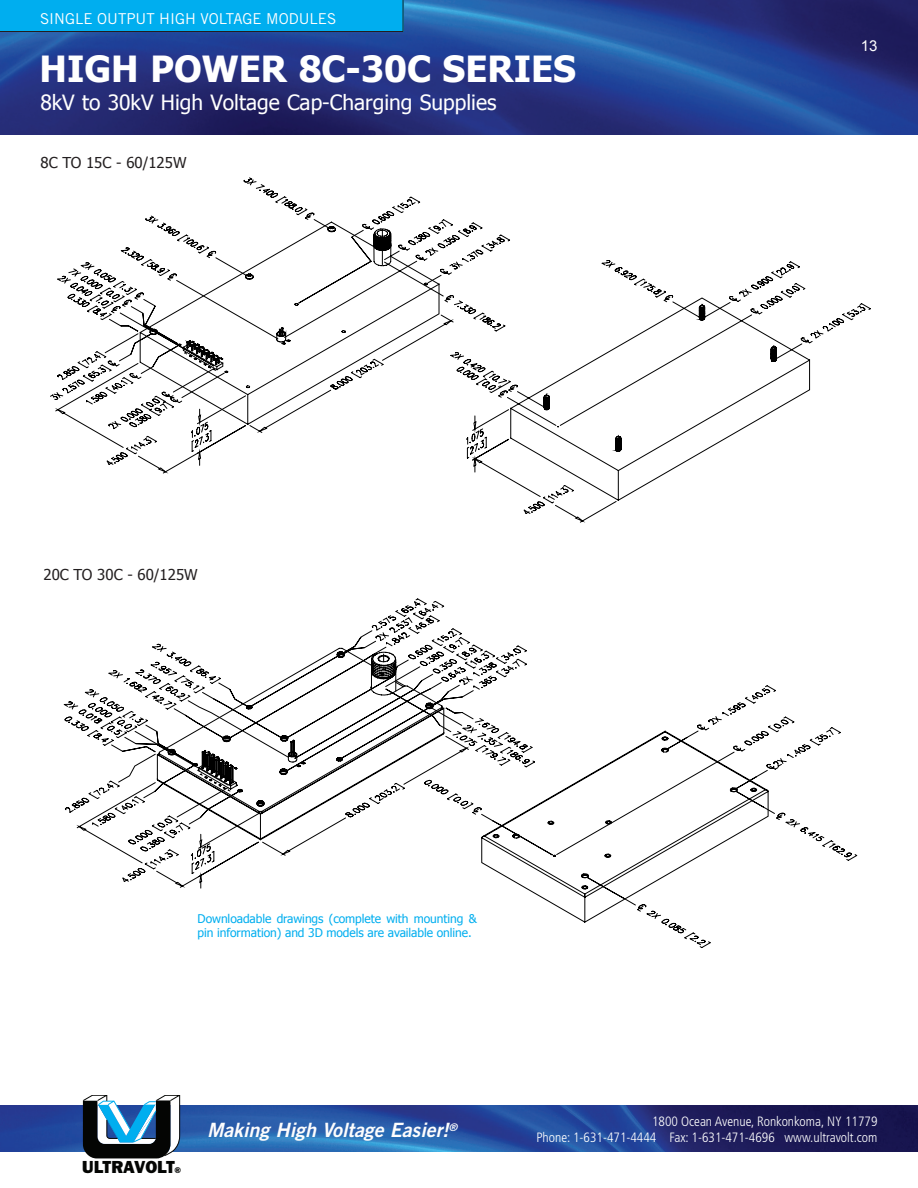
<style>
.page{position:relative;width:918px;height:1188px;background:#fff}
.page>*{position:absolute;margin:0;border:0;box-sizing:border-box;transform-origin:0 0}
.t1{font:700 36px "Tahoma";color:#fff}
.t2{font:24px "Trade Gothic LT Std Cn 18";color:#fff}
.t3{font:21px "Tahoma";color:#fff}
.t4{font:19.65px "Trade Gothic LT Std Bd 2 Obl";color:#fdfdfd}
.t5{font:17.55px "ITC Franklin Gothic Std Hvy";letter-spacing:-.005em;color:#040503}
.t6{font:15px "Tahoma";color:#231f20}
.t7{font:15px "Trade Gothic LT Std";color:#fff}
.t8{font:15px "Arial";color:#fff}
.t9{font:300 condensed 13.5px/16.2px "Frutiger LT Std";color:#fff;text-align:right}
.t10{font:12px/14.4px "Tahoma";letter-spacing:-.005em;color:#00aeef}
.s1{font-family:"Franklin Gothic";font-weight:800;font-size:8.7px}
</style>
<div class="page">
<img style="left:0;top:1105px;width:918px;height:46px">
<svg style="left:83px;top:1095px;width:97px;height:63px"></svg>
<img style="left:0;top:0;width:918px;height:135px">
<div style="left:0;top:0;width:403px;height:32px;background:#00aeef"></div>
<svg style="left:50px;top:177px;width:821px;height:346px"></svg>
<svg style="left:63px;top:704px;width:171px;height:185px"></svg>
<svg style="left:64px;top:598px;width:457px;height:118px"></svg>
<svg style="left:150px;top:628px;width:342px;height:88px"></svg>
<svg style="left:408px;top:647px;width:119px;height:69px"></svg>
<svg style="left:64px;top:716px;width:602px;height:141px"></svg>
<svg style="left:666px;top:685px;width:175px;height:55px"></svg>
<svg style="left:431px;top:733px;width:393px;height:46px"></svg>
<svg style="left:424px;top:779px;width:434px;height:169px"></svg>
<svg style="left:553px;top:812px;width:299px;height:45px"></svg>
<p class="t7" style="left:40px;top:9px;width:298px">SINGLE OUTPUT HIGH VOLTAGE MODULES</p>
<h1 class="t1" style="left:40px;top:43px;width:538px">HIGH POWER 8C-30C SERIES</h1>
<h3 class="t3" style="left:40px;top:88px;width:458px">8kV to 30kV High Voltage Cap-Charging Supplies</h3>
<h2 class="t2" style="left:30px;top:60px;width:240px">High Voltage Biasing Supply</h2>
<p class="t6" style="left:40px;top:152px;width:148px">8C TO 15C - 60/125W</p>
<p class="t6" style="left:44px;top:564px;width:156px">20C TO 30C - 60/125W</p>
<p class="t10" style="left:198px;top:911px;width:281px">Downloadable drawings (complete with mounting &amp; pin information) and 3D models are available online.</p>
<p class="t8" style="left:861px;top:36px;width:18px">13</p>
<p class="t5" style="left:82px;top:1157px;width:100px">ULTRAVOLT<span class="s1">®</span></p>
<h3 class="t4" style="left:207px;top:1118px;width:252px">Making High Voltage Easier!<sup>®</sup></h3>
<p class="t9" style="left:536px;top:1113px;width:343px">1800 Ocean Avenue, Ronkonkoma, NY 11779<br>Phone: 1-631-471-4444 Fax: 1-631-471-4696 www.ultravolt.com</p>
</div>
